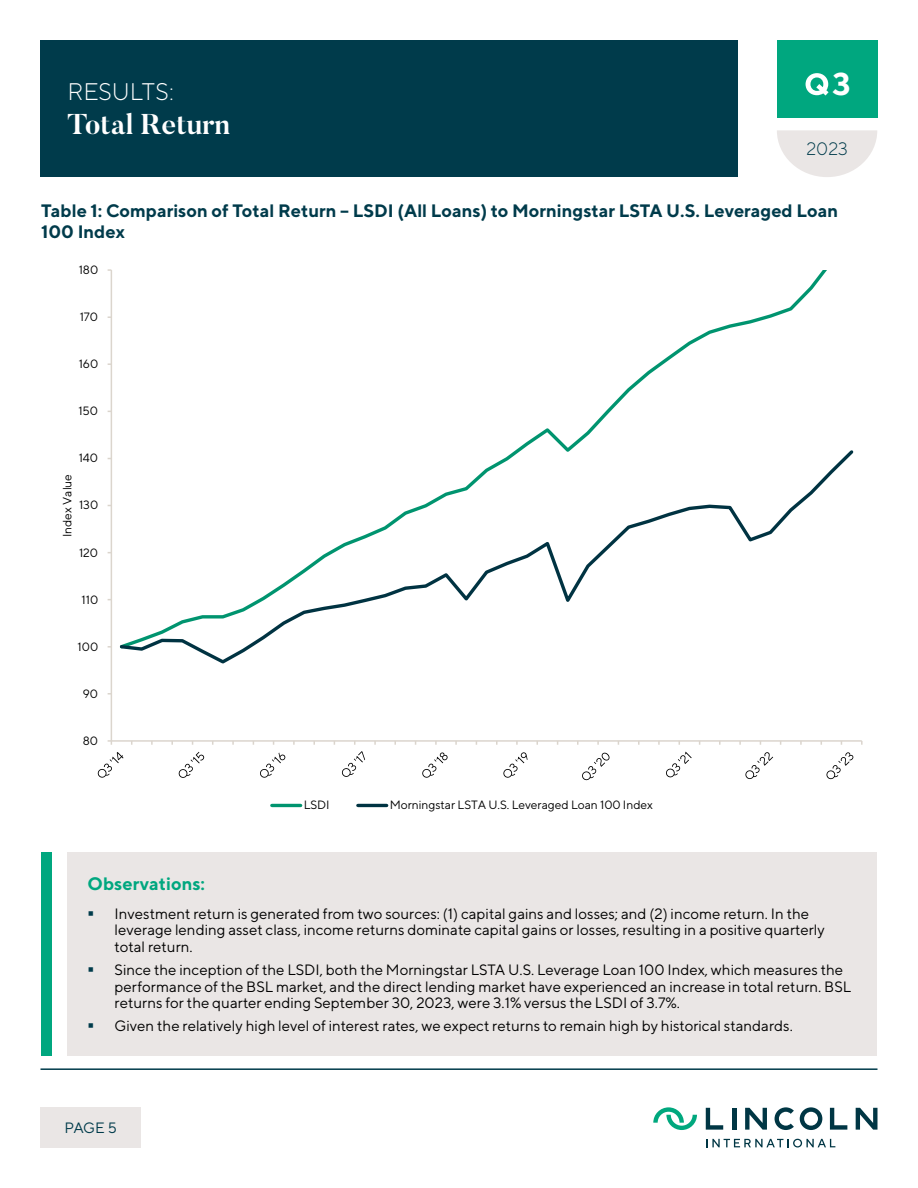
<style>
.page{position:relative;width:918px;height:1188px;background:#fff}
.page>*{position:absolute;margin:0;border:0;box-sizing:border-box;transform-origin:0 0}
.t1{font:700 31.5px "TT Norms";color:#fff}
.t2{font:700 28.5px "Butler";color:#fff}
.t3{font:300 24px "TT Norms";color:#fff}
.t4{font:700 18px/21px "TT Norms";color:#003b4b}
.t5{font:700 18px "TT Norms";color:#00a77f}
.t6{font:300 18px "TT Norms";color:#003b4b}
.t7{font:15px/16.5px "TT Norms";color:#000}
.t8{font:15px "TT Norms";color:#003b4b}
.t9{font:12px "TT Norms";letter-spacing:-.005em;color:#000}
</style>
<div class="page">
<svg style="left:777px;top:130px;width:100px;height:47px"></svg>
<div style="left:777px;top:40px;width:101px;height:78px;background:#00a77f"></div>
<svg style="left:806px;top:73px;width:23px;height:23px"></svg>
<hr style="left:732px;top:1108px;width:4px;height:22px;background:#003644">
<svg style="left:745px;top:1108px;width:22px;height:22px"></svg>
<svg style="left:706px;top:1108px;width:17px;height:22px"></svg>
<svg style="left:856px;top:1108px;width:21px;height:22px"></svg>
<svg style="left:830px;top:1108px;width:17px;height:22px"></svg>
<svg style="left:775px;top:1107px;width:19px;height:23px"></svg>
<svg style="left:800px;top:1107px;width:22px;height:23px"></svg>
<svg style="left:653px;top:1107px;width:44px;height:23px"></svg>
<svg style="left:706px;top:1139px;width:129px;height:9px"></svg>
<hr style="left:40px;top:1068px;width:838px;height:2px;background:#003b4b">
<div style="left:40px;top:1107px;width:101px;height:41px;background:#eae6e5"></div>
<div style="left:40px;top:40px;width:698px;height:137px;background:#003b4b"></div>
<div style="left:67px;top:853px;width:810px;height:203px;background:#eae6e5"></div>
<div style="left:41px;top:853px;width:10px;height:203px;background:#00a77f"></div>
<hr style="left:111px;top:270px;width:1px;height:471px;background:#dbd5cd">
<hr style="left:111px;top:740px;width:751px;height:2px;background:#dbd5cd">
<svg style="left:108px;top:740px;width:4px;height:5px"></svg>
<svg style="left:520px;top:270px;width:307px;height:177px"></svg>
<svg style="left:119px;top:447px;width:735px;height:217px"></svg>
<svg style="left:98px;top:752px;width:26px;height:26px"></svg>
<svg style="left:179px;top:752px;width:25px;height:26px"></svg>
<svg style="left:260px;top:753px;width:25px;height:25px"></svg>
<svg style="left:342px;top:751px;width:23px;height:26px"></svg>
<svg style="left:422px;top:752px;width:26px;height:26px"></svg>
<svg style="left:503px;top:752px;width:25px;height:26px"></svg>
<svg style="left:582px;top:753px;width:28px;height:27px"></svg>
<svg style="left:666px;top:752px;width:26px;height:25px"></svg>
<svg style="left:745px;top:752px;width:28px;height:27px"></svg>
<svg style="left:826px;top:752px;width:27px;height:27px"></svg>
<hr style="left:272px;top:804px;width:29px;height:3px;background:#00946f">
<hr style="left:358px;top:804px;width:29px;height:3px;background:#003342">
<h3 class="t3" style="left:68px;top:77px;width:108px">RESULTS:</h3>
<h2 class="t2" style="left:68px;top:106px;width:164px">Total Return</h2>
<h1 class="t1" style="left:832px;top:64px;width:20px">3</h1>
<p class="t6" style="left:806px;top:138px;width:43px">2023</p>
<p class="t4" style="left:41px;top:199px;width:798px">Table 1: Comparison of Total Return – LSDI (All Loans) to Morningstar LSTA U.S. Leveraged Loan<br>100 Index</p>
<p class="t9" style="left:79px;top:262px;width:21px">180</p>
<p class="t9" style="left:80px;top:310px;width:20px">170</p>
<p class="t9" style="left:79px;top:357px;width:21px">160</p>
<p class="t9" style="left:78px;top:404px;width:21px">150</p>
<p class="t9" style="left:79px;top:451px;width:21px">140</p>
<p class="t9" style="left:60px;top:537px;width:65px;rotate:-90deg">Index Value</p>
<p class="t9" style="left:79px;top:498px;width:21px">130</p>
<p class="t9" style="left:79px;top:545px;width:20px">120</p>
<p class="t9" style="left:82px;top:592px;width:18px">110</p>
<p class="t9" style="left:78px;top:639px;width:22px">100</p>
<p class="t9" style="left:83px;top:686px;width:17px">90</p>
<p class="t9" style="left:83px;top:733px;width:17px">80</p>
<p class="t9" style="left:304px;top:798px;width:27px">LSDI</p>
<p class="t9" style="left:390px;top:798px;width:265px">Morningstar LSTA U.S. Leveraged Loan 100 Index</p>
<p class="t5" style="left:88px;top:873px;width:119px">Observations:</p>
<p class="t7" style="left:115px;top:905px;width:712px">Investment return is generated from two sources: (1) capital gains and losses; and (2) income return. In the leverage lending asset class, income returns dominate capital gains or losses, resulting in a positive quarterly total return.</p>
<p class="t7" style="left:115px;top:961px;width:738px">Since the inception of the LSDI, both the Morningstar LSTA U.S. Leverage Loan 100 Index, which measures the performance of the BSL market, and the direct lending market have experienced an increase in total return. BSL returns for the quarter ending September 30, 2023, were 3.1% versus the LSDI of 3.7%.</p>
<p class="t7" style="left:115px;top:1017px;width:680px">Given the relatively high level of interest rates, we expect returns to remain high by historical standards.</p>
<p class="t8" style="left:65px;top:1118px;width:54px">PAGE 5</p>
</div>
